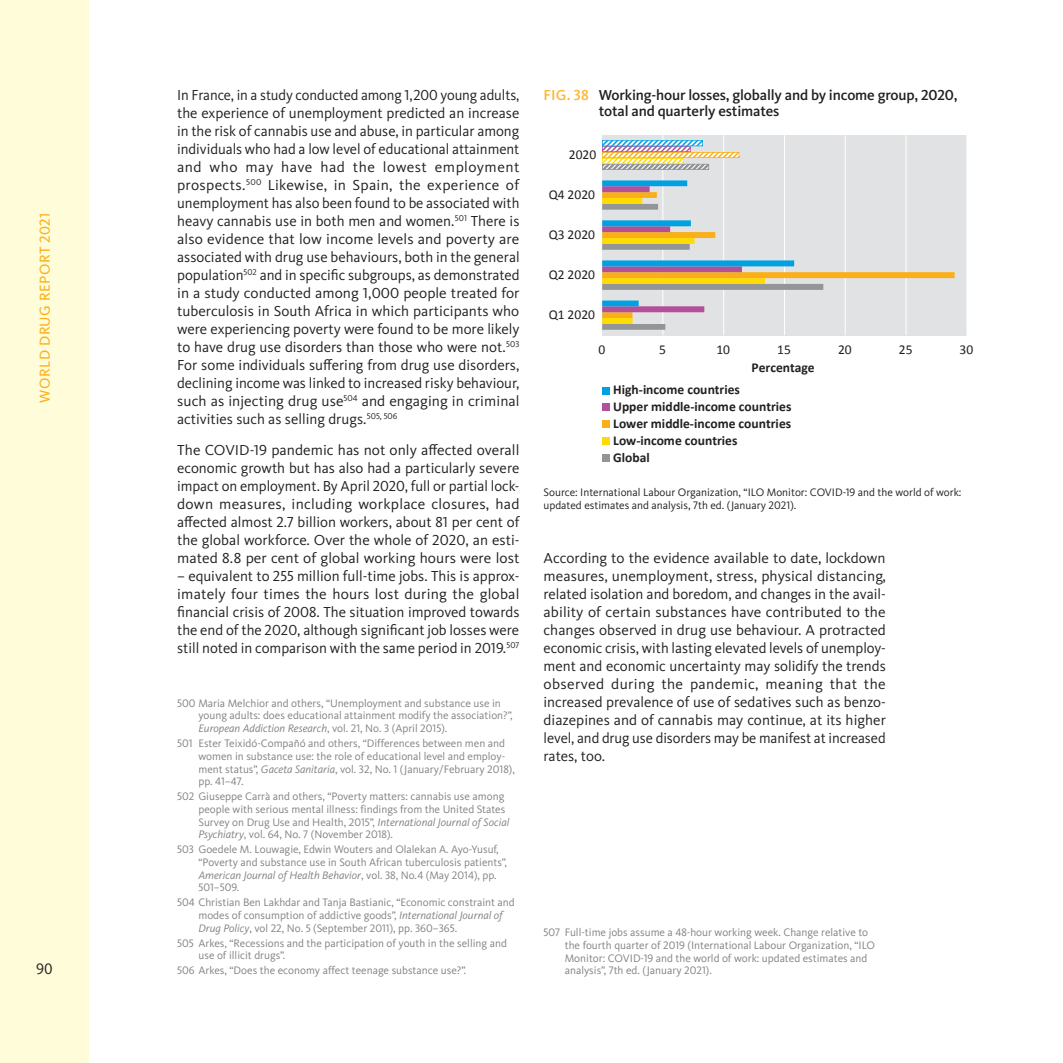
<style>
.page{position:relative;width:1063px;height:1063px;background:#fff}
.page>*{position:absolute;margin:0;border:0;box-sizing:border-box;transform-origin:0 0}
.t1{font:15.75px "Kievit Pro";color:#231f20}
.t2{font:15px/18px "Kievit Pro";color:#231f20;text-align:justify}
.t3{font:500 15px/16.5px "Kievit Pro";letter-spacing:-.01em;color:#231f20}
.t4{font:15px "Kievit Pro";letter-spacing:.03em;color:#faaf18}
.t5{font:700 13.5px/16.8px "Calibri";color:#231f20}
.t6{font:13.5px "Calibri";color:#231f20}
.t7{font:11.25px/12.8px "Kievit Pro";color:#808285}
.t8{font:11.25px/12.8px "Kievit Pro";color:#231f20}
.s1{font-style:italic}
.s2{color:#fcb633}
</style>
<div class="page">
<div style="left:602px;top:135px;width:365px;height:200px;background:#e1e2e4"></div>
<hr style="left:906px;top:135px;width:1px;height:200px;background:#fff">
<hr style="left:845px;top:135px;width:1px;height:200px;background:#fff">
<hr style="left:784px;top:135px;width:1px;height:200px;background:#fff">
<hr style="left:723px;top:135px;width:1px;height:200px;background:#fff">
<hr style="left:662px;top:135px;width:1px;height:200px;background:#fff">
<svg style="left:602px;top:140px;width:137px;height:30px"></svg>
<svg style="left:602px;top:180px;width:353px;height:150px"></svg>
<div style="left:602px;top:387px;width:8px;height:7px;background:#00a1e3"></div>
<div style="left:602px;top:404px;width:8px;height:7px;background:#b45099"></div>
<div style="left:602px;top:420px;width:8px;height:8px;background:#faaf18"></div>
<div style="left:602px;top:437px;width:8px;height:8px;background:#ffdc01"></div>
<div style="left:602px;top:454px;width:8px;height:8px;background:#939598"></div>
<div style="left:0;top:0;width:89px;height:1063px;background:#fffcda"></div>
<p class="t4" style="left:36px;top:403px;width:192px;rotate:-90deg">WORLD DRUG REPORT 2021</p>
<p class="t1" style="left:36px;top:959px;width:19px">90</p>
<p class="t2" style="left:177px;top:86px;width:344px">In France, in a study conducted among 1,200 young adults, the experience of unemployment predicted an increase in the risk of cannabis use and abuse, in particular among individuals who had a low level of educational attainment and who may have had the lowest employment prospects.<sup>500</sup> Likewise, in Spain, the experience of unemployment has also been found to be associated with heavy cannabis use in both men and women.<sup>501</sup> There is also evidence that low income levels and poverty are associated with drug use behaviours, both in the general population<sup>502</sup> and in specific subgroups, as demonstrated in a study conducted among 1,000 people treated for tuberculosis in South Africa in which participants who were experiencing poverty were found to be more likely to have drug use disorders than those who were not.<sup>503<br></sup>For some individuals suffering from drug use disorders, declining income was linked to increased risky behaviour, such as injecting drug use<sup>504</sup> and engaging in criminal activities such as selling drugs.<sup>505,</sup> <sup>506</sup></p>
<p class="t2" style="left:177px;top:441px;width:344px">The COVID-19 pandemic has not only affected overall economic growth but has also had a particularly severe impact on employment. By April 2020, full or partial lock&shy;down measures, including workplace closures, had affected almost 2.7 billion workers, about 81 per cent of the global workforce. Over the whole of 2020, an esti&shy;mated 8.8 per cent of global working hours were lost</p>
<p class="t2" style="left:177px;top:567px;width:344px">– equivalent to 255 million full-time jobs. This is approx&shy;imately four times the hours lost during the global financial crisis of 2008. The situation improved towards the end of the 2020, although significant job losses were still noted in comparison with the same period in 2019.<sup>507</sup></p>
<p class="t7" style="left:198px;top:696px;width:316px;text-indent:-21px">500 Maria Melchior and others, “Unemployment and substance use in young adults: does educational attainment modify the association?”,<br><span class="s1">European Addiction Research</span>, vol. 21, No. 3 (April 2015).</p>
<p class="t7" style="left:198px;top:737px;width:318px;text-indent:-21px">501 Ester Teixidó-Compañó and others, “Differences between men and women in substance use: the role of educational level and employ&shy;ment status”, <span class="s1">Gaceta Sanitaria</span>, vol. 32, No. 1 (January/February 2018), pp. 41–47.</p>
<p class="t7" style="left:198px;top:790px;width:312px;text-indent:-21px">502 Giuseppe Carrà and others, “Poverty matters: cannabis use among people with serious mental illness: findings from the United States Survey on Drug Use and Health, 2015”, <span class="s1">International Journal of Social Psychiatry</span>, vol. 64, No. 7 (November 2018).</p>
<p class="t7" style="left:198px;top:843px;width:310px;text-indent:-21px">503 Goedele M. Louwagie, Edwin Wouters and Olalekan A. Ayo-Yusuf, “Poverty and substance use in South African tuberculosis patients”, <span class="s1">American Journal of Health Behavior</span>, vol. 38, No.4 (May 2014), pp.<br>501–509.</p>
<p class="t7" style="left:198px;top:896px;width:318px;text-indent:-21px">504 Christian Ben Lakhdar and Tanja Bastianic, “Economic constraint and modes of consumption of addictive goods”, <span class="s1">International Journal of<br>Drug Policy</span>, vol 22, No. 5 (September 2011), pp. 360–365.</p>
<p class="t7" style="left:198px;top:937px;width:310px;text-indent:-21px">505 Arkes, “Recessions and the participation of youth in the selling and use of illicit drugs”.</p>
<p class="t7" style="left:177px;top:964px;width:291px">506 Arkes, “Does the economy affect teenage substance use?”.</p>
<p class="t3" style="left:599px;top:87px;width:360px;text-indent:-55px"><span class="s2">Fi g. 38</span> Working-hour losses, globally and by income group, 2020, total and quarterly estimates</p>
<p class="t6" style="left:569px;top:146px;width:29px">2020</p>
<p class="t6" style="left:549px;top:186px;width:48px">Q4 2020</p>
<p class="t6" style="left:549px;top:226px;width:48px">Q3 2020</p>
<p class="t6" style="left:549px;top:266px;width:48px">Q2 2020</p>
<p class="t6" style="left:549px;top:306px;width:48px">Q1 2020</p>
<p class="t6" style="left:599px;top:341px;width:8px">0</p>
<p class="t6" style="left:659px;top:341px;width:8px">5</p>
<p class="t6" style="left:716px;top:341px;width:15px">10</p>
<p class="t6" style="left:777px;top:341px;width:15px">15</p>
<p class="t6" style="left:838px;top:341px;width:15px">20</p>
<p class="t6" style="left:899px;top:341px;width:15px">25</p>
<p class="t6" style="left:960px;top:341px;width:15px">30</p>
<p class="t5" style="left:752px;top:358px;width:65px">Percentage</p>
<p class="t5" style="left:613px;top:381px;width:180px">High-income countries<br>Upper middle-income countries<br>Lower middle-income countries<br>Low-income countries<br>Global</p>
<p class="t8" style="left:544px;top:486px;width:419px">Source: International Labour Organization, “ILO Monitor: COVID-19 and the world of work: updated estimates and analysis, 7th ed. (January 2021).</p>
<p class="t2" style="left:544px;top:549px;width:344px">According to the evidence available to date, lockdown measures, unemployment, stress, physical distancing, related isolation and boredom, and changes in the avail&shy;ability of certain substances have contributed to the changes observed in drug use behaviour. A protracted economic crisis, with lasting elevated levels of unemploy&shy;ment and economic uncertainty may solidify the trends observed during the pandemic, meaning that the increased prevalence of use of sedatives such as benzo&shy;diazepines and of cannabis may continue, at its higher level, and drug use disorders may be manifest at increased rates, too.</p>
<p class="t7" style="left:565px;top:926px;width:312px;text-indent:-21px">507 Full-time jobs assume a 48-hour working week. Change relative to the fourth quarter of 2019 (International Labour Organization, “ILO Monitor: COVID-19 and the world of work: updated estimates and analysis”, 7th ed. (January 2021).</p>
</div>
